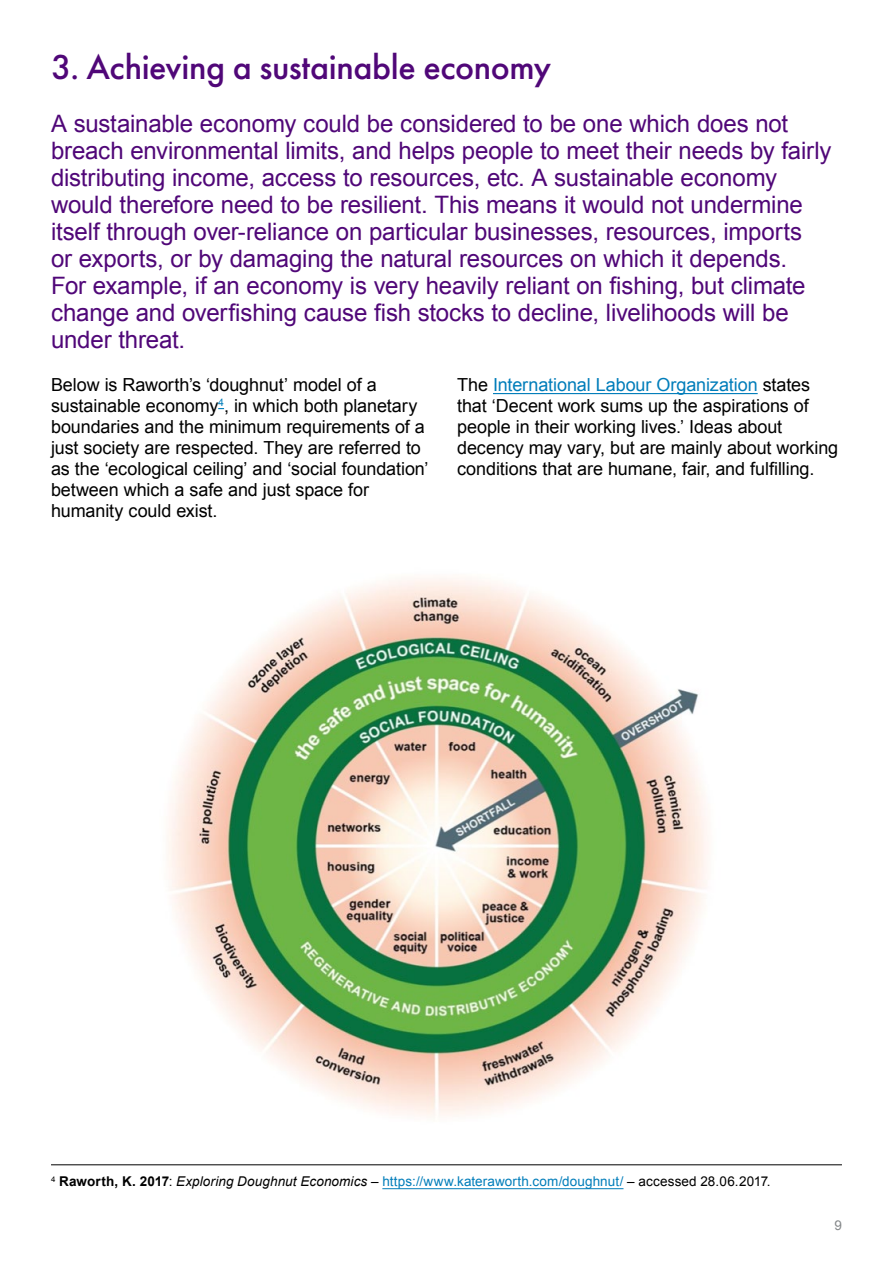
<style>
.page{position:relative;width:893px;height:1263px;background:#fff}
.page>*{position:absolute;margin:0;border:0;box-sizing:border-box;transform-origin:0 0}
.H2_Section_Head_-_Pu{font:500 36px "Futura PT";letter-spacing:-.01em;color:#500778}
.H3_Section_Intro_-_P{font:24px/27px "Arial";letter-spacing:-.005em;color:#500778}
.Body_Text{font:18px/21px "Arial";letter-spacing:-.005em;color:#000}
.t1{font:13.5px "Arial";letter-spacing:.01em;color:#007dba}
.t2{font:13.5px "Arial";color:#848789}
.s1{color:#007dba}
.s2{font-weight:700;color:#000}
.s3{color:#000}
.s4{font-style:italic;color:#000}
</style>
<div class="page">
<hr style="left:493px;top:393px;width:265px;height:1px;background:#007dba">
<hr style="left:51px;top:1164px;width:791px;height:1px;background:#000">
<hr style="left:382px;top:1188px;width:241px;height:1px;background:#007dba">
<img style="left:167px;top:578px;width:541px;height:539px">
<h2 class="H2_Section_Head_-_Pu" style="left:51px;top:45px;width:502px">3. Achieving a sustainable economy</h2>
<h3 class="H3_Section_Intro_-_P" style="left:51px;top:111px;width:782px">A sustainable economy could be considered to be one which does not breach environmental limits, and helps people to meet their needs by fairly distributing income, access to resources, etc. A sustainable economy would therefore need to be resilient. This means it would not undermine itself through over-reliance on particular businesses, resources, imports<br>or exports, or by damaging the natural resources on which it depends.<br>For example, if an economy is very heavily reliant on fishing, but climate change and overfishing cause fish stocks to decline, livelihoods will be under threat.</h3>
<p class="Body_Text" style="left:51px;top:374px;width:379px">Below is Raworth’s ‘doughnut’ model of a sustainable economy<sup>4</sup>, in which both planetary boundaries and the minimum requirements of a just society are respected. They are referred to as the ‘ecological ceiling’ and ‘social foundation’ between which a safe and just space for humanity could exist.</p>
<p class="Body_Text" style="left:457px;top:374px;width:383px">The <span class="s1">International Labour Organization</span> states that ‘Decent work sums up the aspirations of people in their working lives.’ Ideas about decency may vary, but are mainly about working conditions that are humane, fair, and fulfilling.</p>
<p class="t1" style="left:51px;top:1173px;width:721px"><sup>4</sup> <span class="s2">Raworth, K. 2017</span><span class="s3">:</span> <span class="s4">Exploring Doughnut Economics</span> <span class="s3">–</span> https://www.kateraworth.com/doughnut/ <span class="s3">– accessed 28.06.2017.</span></p>
<p class="t2" style="left:834px;top:1216px;width:9px">9</p>
</div>
